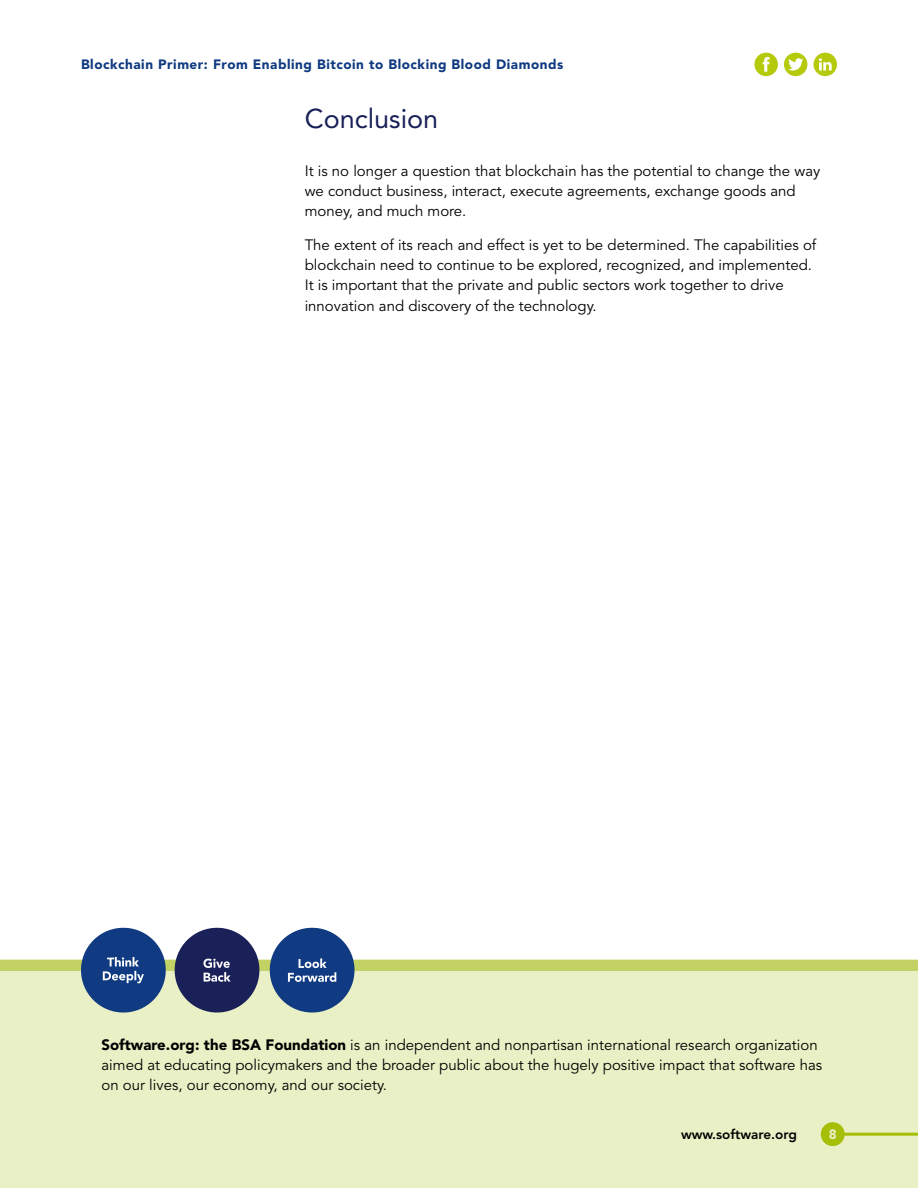
<style>
.page{position:relative;width:918px;height:1188px;background:#fff}
.page>*{position:absolute;margin:0;border:0;box-sizing:border-box;transform-origin:0 0}
.t1{font:27px "Avenir LT Std";color:#1a2158}
.t2{font:15px/20.2px "Avenir LT Std";color:#000}
.t3{font:900 13.5px "Avenir LT Std";letter-spacing:.04em;color:#103a81}
.t4{font:800 13.5px "Avenir LT Std";color:#000}
.t5{font:900 13.5px "Avenir LT Std";color:#fff}
.s1{font-weight:900}
</style>
<div class="page">
<div style="left:754px;top:53px;width:24px;height:23px;background:#b4ca0b;border-radius:50%"></div>
<svg style="left:763px;top:57px;width:7px;height:15px"></svg>
<div style="left:784px;top:53px;width:23px;height:23px;background:#b4ca0b;border-radius:50%"></div>
<svg style="left:788px;top:58px;width:15px;height:13px"></svg>
<div style="left:814px;top:53px;width:23px;height:23px;background:#b4ca0b;border-radius:50%"></div>
<svg style="left:819px;top:58px;width:13px;height:13px"></svg>
<div style="left:0;top:960px;width:918px;height:228px;background:#eaf0c5"></div>
<div style="left:0;top:960px;width:918px;height:10px;background:#c3d264"></div>
<svg style="left:77px;top:927px;width:282px;height:86px"></svg>
<p class="t3" style="left:81px;top:57px;width:484px">Blockchain Primer: From Enabling Bitcoin to Blocking Blood Diamonds</p>
<h1 class="t1" style="left:305px;top:103px;width:135px">Conclusion</h1>
<p class="t2" style="left:305px;top:161px;width:517px">It is no longer a question that blockchain has the potential to change the way we conduct business, interact, execute agreements, exchange goods and money, and much more.</p>
<p class="t2" style="left:305px;top:235px;width:513px">The extent of its reach and effect is yet to be determined. The capabilities of blockchain need to continue to be explored, recognized, and implemented.<br>It is important that the private and public sectors work together to drive innovation and discovery of the technology.</p>
<p class="t2" style="left:102px;top:1035px;width:722px"><span class="s1">Software.org: the BSA Foundation</span> is an independent and nonpartisan international research organization aimed at educating policymakers and the broader public about the hugely positive impact that software has on our lives, our economy, and our society.</p>
<p class="t4" style="left:681px;top:1127px;width:117px">www.software.org</p>
<p class="t5" style="left:829px;top:1126px;width:9px">8</p>
</div>
